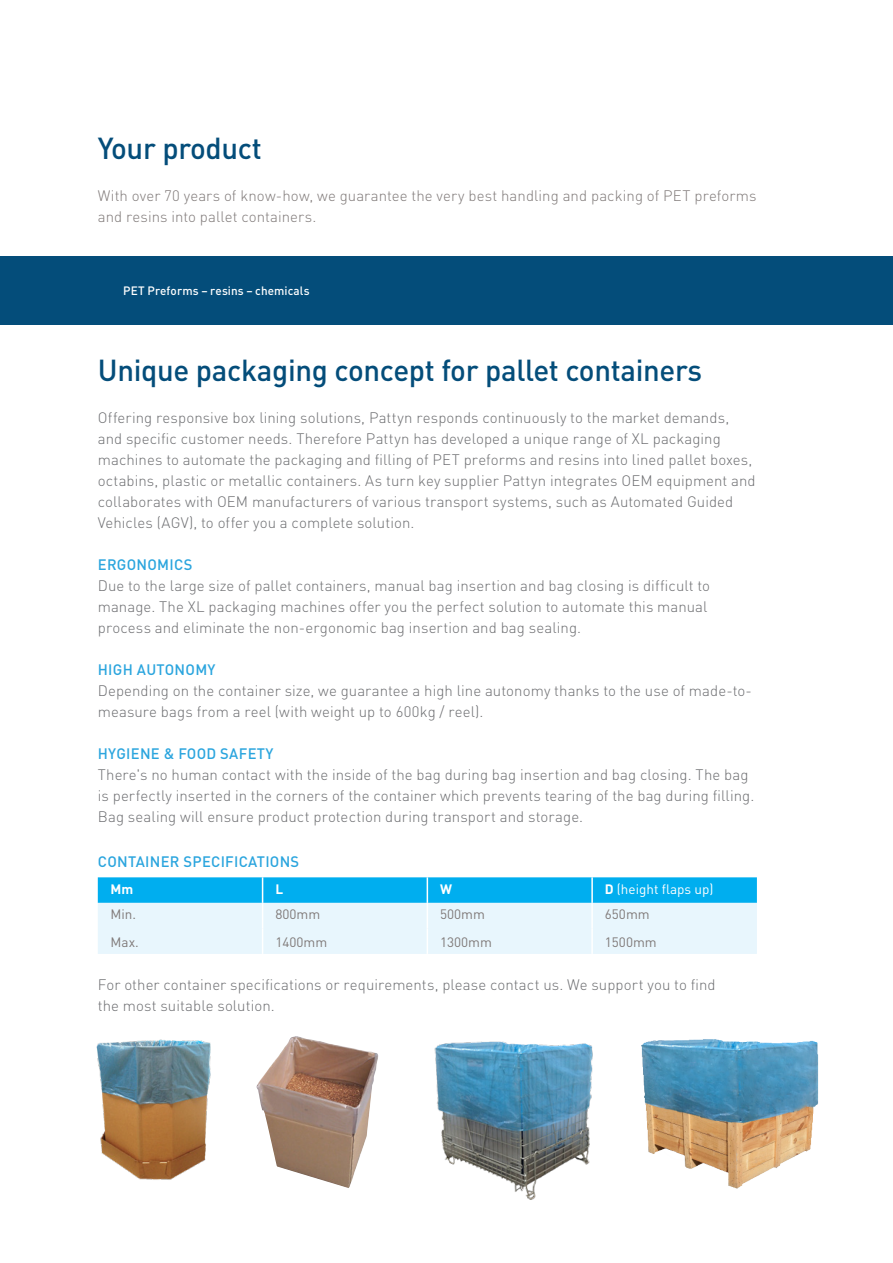
<style>
.page{position:relative;width:893px;height:1263px;background:#fff}
.page>*{position:absolute;margin:0;border:0;box-sizing:border-box;transform-origin:0 0}
.t1{font:500 30px "DIN Pro";letter-spacing:-.01em;color:#044d7a}
.Broodtekst{font:300 15px/21px "DIN Pro";letter-spacing:.005em;color:#6c6d70}
.Broodtekst-2{font:300 15px/21px "DIN Pro";letter-spacing:.005em;color:#7f7978}
.Subtitle{font:500 15px "DIN Pro";letter-spacing:.02em;color:#2ba5de}
.t2{font:13.5px "DIN Pro";color:#7f7978}
.t3{font:13.5px "DIN Pro";color:#fff}
.t4{font:700 13.5px "DIN Pro";color:#fff}
.t5{font:500 12px "DIN Pro";letter-spacing:.005em;color:#fff}
.s1{font-weight:700}
</style>
<div class="page">
<svg style="left:98px;top:877px;width:659px;height:77px;background:#9bdef8"></svg>
<hr style="left:591px;top:877px;width:2px;height:26px;background:#fff">
<hr style="left:591px;top:903px;width:2px;height:25px;background:#fff">
<hr style="left:591px;top:928px;width:2px;height:26px;background:#fff">
<div style="left:0;top:256px;width:893px;height:68px;background:#044d7a"></div>
<img style="left:378px;top:1041px;width:215px;height:159px">
<img style="left:96px;top:1039px;width:115px;height:141px">
<img style="left:641px;top:1039px;width:178px;height:150px">
<img style="left:256px;top:1036px;width:122px;height:152px">
<p class="t1" style="left:98px;top:128px;width:166px">Your product</p>
<p class="Broodtekst-2" style="left:98px;top:184px;width:660px">With over 70 years of know-how, we guarantee the very best handling and packing of PET preforms and resins into pallet containers.</p>
<p class="t5" style="left:123px;top:282px;width:188px">PET Preforms – resins – chemicals</p>
<p class="t1" style="left:98px;top:350px;width:606px">Unique packaging concept for pallet containers</p>
<p class="Broodtekst" style="left:98px;top:406px;width:659px">Offering responsive box lining solutions, Pattyn responds continuously to the market demands, and specific customer needs. Therefore Pattyn has developed a unique range of XL packaging machines to automate the packaging and filling of PET preforms and resins into lined pallet boxes, octabins, plastic or metallic containers. As turn key supplier Pattyn integrates OEM equipment and collaborates with OEM manufacturers of various transport systems, such as Automated Guided Vehicles (AGV), to offer you a complete solution.</p>
<p class="Subtitle" style="left:98px;top:554px;width:96px">ERGONOMICS</p>
<p class="Broodtekst" style="left:98px;top:574px;width:614px">Due to the large size of pallet containers, manual bag insertion and bag closing is difficult to manage. The XL packaging machines offer you the perfect solution to automate this manual process and eliminate the non-ergonomic bag insertion and bag sealing.</p>
<p class="Subtitle" style="left:98px;top:659px;width:119px">HIGH AUTONOMY</p>
<p class="Broodtekst" style="left:98px;top:679px;width:656px">Depending on the container size, we guarantee a high line autonomy thanks to the use of made-to&shy;measure bags from a reel (with weight up to 600kg / reel).</p>
<p class="Subtitle" style="left:98px;top:743px;width:177px">HYGIENE &amp; FOOD SAFETY</p>
<p class="Broodtekst" style="left:98px;top:763px;width:658px">There's no human contact with the inside of the bag during bag insertion and bag closing. The bag is perfectly inserted in the corners of the container which prevents tearing of the bag during filling.<br>Bag sealing will ensure product protection during transport and storage.</p>
<p class="Subtitle" style="left:98px;top:851px;width:203px">CONTAINER SPECIFICATIONS</p>
<p class="t4" style="left:111px;top:880px;width:24px">Mm</p>
<p class="t4" style="left:275px;top:880px;width:9px">L</p>
<p class="t4" style="left:440px;top:880px;width:13px">W</p>
<p class="t3" style="left:605px;top:880px;width:110px"><span class="s1">D</span> (height flaps up)</p>
<p class="t2" style="left:111px;top:905px;width:27px">Min.</p>
<p class="t2" style="left:275px;top:905px;width:46px">800mm</p>
<p class="t2" style="left:440px;top:905px;width:46px">500mm</p>
<p class="t2" style="left:605px;top:905px;width:46px">650mm</p>
<p class="t2" style="left:111px;top:933px;width:30px">Max.</p>
<p class="t2" style="left:275px;top:933px;width:53px">1400mm</p>
<p class="t2" style="left:440px;top:933px;width:53px">1300mm</p>
<p class="t2" style="left:605px;top:933px;width:53px">1500mm</p>
<p class="Broodtekst" style="left:98px;top:973px;width:619px">For other container specifications or requirements, please contact us. We support you to find the most suitable solution.</p>
</div>
